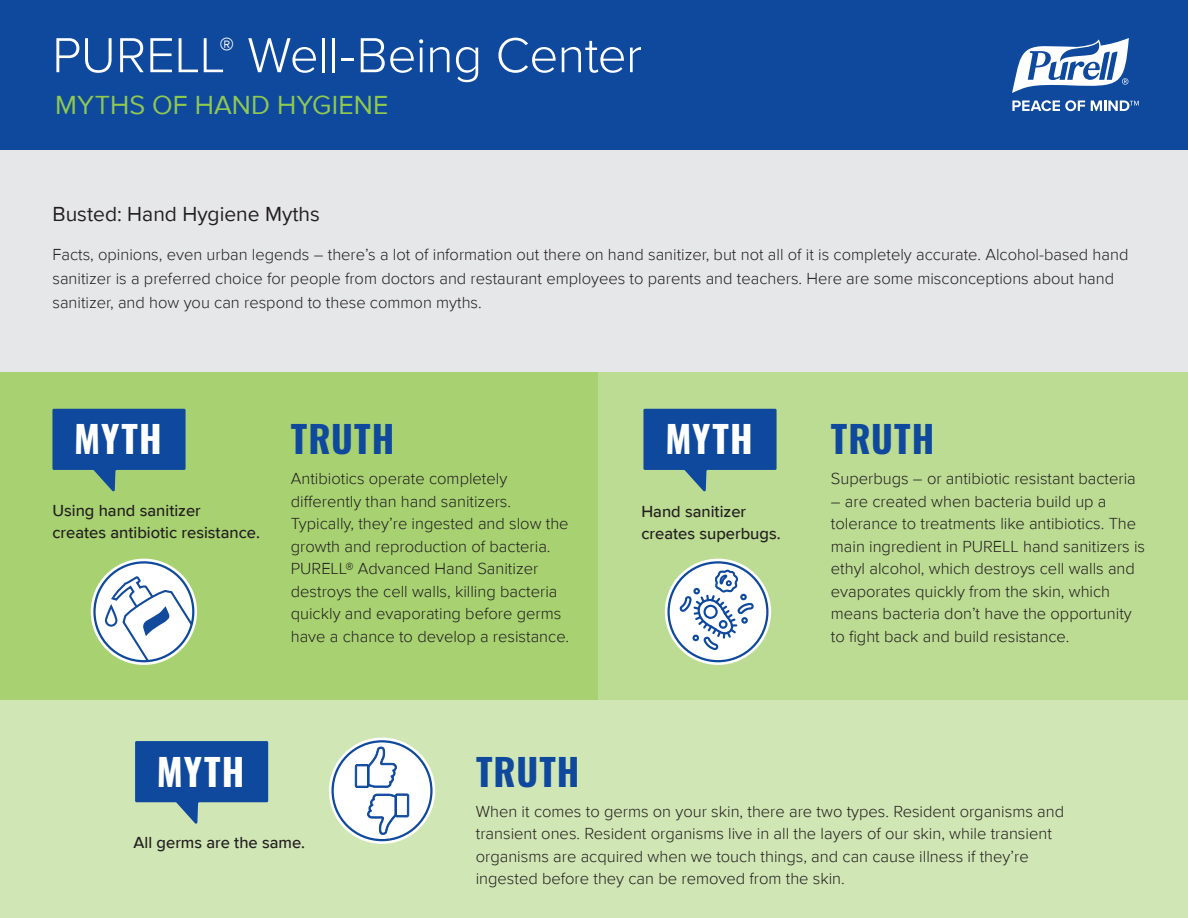
<style>
.page{position:relative;width:1188px;height:918px;background:#fff}
.page>*{position:absolute;margin:0;border:0;box-sizing:border-box;transform-origin:0 0}
.t1{font:300 51px "Proxima Nova";letter-spacing:-.01em;color:#fff}
.t2{font:700 37.05px "Oswald";letter-spacing:.03em;color:#0f499d}
.t3{font:700 37.05px "Oswald";letter-spacing:.03em;color:#fff}
.t4{font:27px "Proxima Nova";letter-spacing:.005em;color:#90c94f}
.t5{font:21px "Proxima Nova";color:#231f20}
.t6{font:300 16.5px/22.5px "Proxima Nova";color:#231f20}
.t7{font:500 16.5px/22.5px "Proxima Nova";color:#231f20}
</style>
<div class="page">
<div style="left:0;top:683px;width:1188px;height:235px;background:#d1e6b5"></div>
<div style="left:0;top:138px;width:1188px;height:249px;background:#e6e7e9"></div>
<div style="left:0;top:372px;width:598px;height:327px;background:#a8d272"></div>
<div style="left:598px;top:372px;width:590px;height:327px;background:#bcdb93"></div>
<div style="left:0;top:0;width:1188px;height:149px;background:#0f499d"></div>
<svg style="left:1012px;top:100px;width:73px;height:11px"></svg>
<svg style="left:1091px;top:101px;width:48px;height:10px"></svg>
<svg style="left:1012px;top:38px;width:117px;height:55px"></svg>
<div style="left:91px;top:559px;width:106px;height:106px;border:8px solid #fff;border-radius:50%"></div>
<div style="left:95px;top:562px;width:98px;height:99px;background:#fff;border-radius:50%"></div>
<svg style="left:110px;top:575px;width:83px;height:86px"></svg>
<svg style="left:106px;top:606px;width:10px;height:20px"></svg>
<div style="left:105px;top:605px;width:12px;height:22px;border:2px solid #124a9c;border-radius:5px"></div>
<div style="left:93px;top:561px;width:101px;height:101px;border:2px solid #0f499d;border-radius:50%"></div>
<div style="left:665px;top:559px;width:106px;height:106px;border:8px solid #fff;border-radius:50%"></div>
<svg style="left:669px;top:562px;width:98px;height:99px;fill:#fff"></svg>
<div style="left:667px;top:561px;width:102px;height:101px;border:2px solid #0f499d;border-radius:50%"></div>
<svg style="left:680px;top:569px;width:74px;height:81px"></svg>
<div style="left:329px;top:738px;width:106px;height:106px;border:8px solid #fff;border-radius:50%"></div>
<div style="left:333px;top:741px;width:98px;height:99px;background:#fff;border-radius:50%"></div>
<div style="left:332px;top:740px;width:101px;height:101px;border:2px solid #0f499d;border-radius:50%"></div>
<svg style="left:354px;top:746px;width:56px;height:92px"></svg>
<svg style="left:52px;top:409px;width:134px;height:83px"></svg>
<svg style="left:135px;top:741px;width:133px;height:83px"></svg>
<svg style="left:643px;top:409px;width:134px;height:83px"></svg>
<h1 class="t1" style="left:52px;top:17px;width:591px">PURELL<sup>®</sup> Well-Being Center</h1>
<h3 class="t4" style="left:55px;top:85px;width:335px">MYTHS OF HAND HYGIENE</h3>
<p class="t5" style="left:52px;top:199px;width:269px">Busted: Hand Hygiene Myths</p>
<p class="t6" style="left:52px;top:242px;width:1078px;line-height:24px">Facts, opinions, even urban legends – there’s a lot of information out there on hand sanitizer, but not all of it is completely accurate. Alcohol-based hand sanitizer is a preferred choice for people from doctors and restaurant employees to parents and teachers. Here are some misconceptions about hand sanitizer, and how you can respond to these common myths.</p>
<h2 class="t3" style="left:74px;top:420px;width:89px">MYTH</h2>
<h2 class="t2" style="left:291px;top:420px;width:105px">TRUTH</h2>
<h2 class="t3" style="left:665px;top:420px;width:89px">MYTH</h2>
<p class="t6" style="left:291px;top:467px;width:280px">Antibiotics operate completely differently than hand sanitizers.<br>Typically, they’re ingested and slow the growth and reproduction of bacteria.<br>PURELL® Advanced Hand Sanitizer destroys the cell walls, killing bacteria quickly and evaporating before germs have a chance to develop a resistance.</p>
<p class="t7" style="left:52px;top:498px;width:209px">Using hand sanitizer<br>creates antibiotic resistance.</p>
<p class="t7" style="left:641px;top:499px;width:141px">Hand sanitizer creates superbugs.</p>
<h2 class="t2" style="left:831px;top:420px;width:105px">TRUTH</h2>
<p class="t6" style="left:831px;top:467px;width:307px">Superbugs – or antibiotic resistant bacteria</p>
<p class="t6" style="left:831px;top:489px;width:316px">– are created when bacteria build up a tolerance to treatments like antibiotics. The main ingredient in PURELL hand sanitizers is ethyl alcohol, which destroys cell walls and evaporates quickly from the skin, which means bacteria don’t have the opportunity to fight back and build resistance.</p>
<h2 class="t3" style="left:157px;top:752px;width:89px">MYTH</h2>
<p class="t7" style="left:134px;top:831px;width:173px">All germs are the same.</p>
<h2 class="t2" style="left:476px;top:752px;width:105px">TRUTH</h2>
<p class="t6" style="left:476px;top:799px;width:590px">When it comes to germs on your skin, there are two types. Resident organisms and transient ones. Resident organisms live in all the layers of our skin, while transient organisms are acquired when we touch things, and can cause illness if they’re ingested before they can be removed from the skin.</p>
</div>
